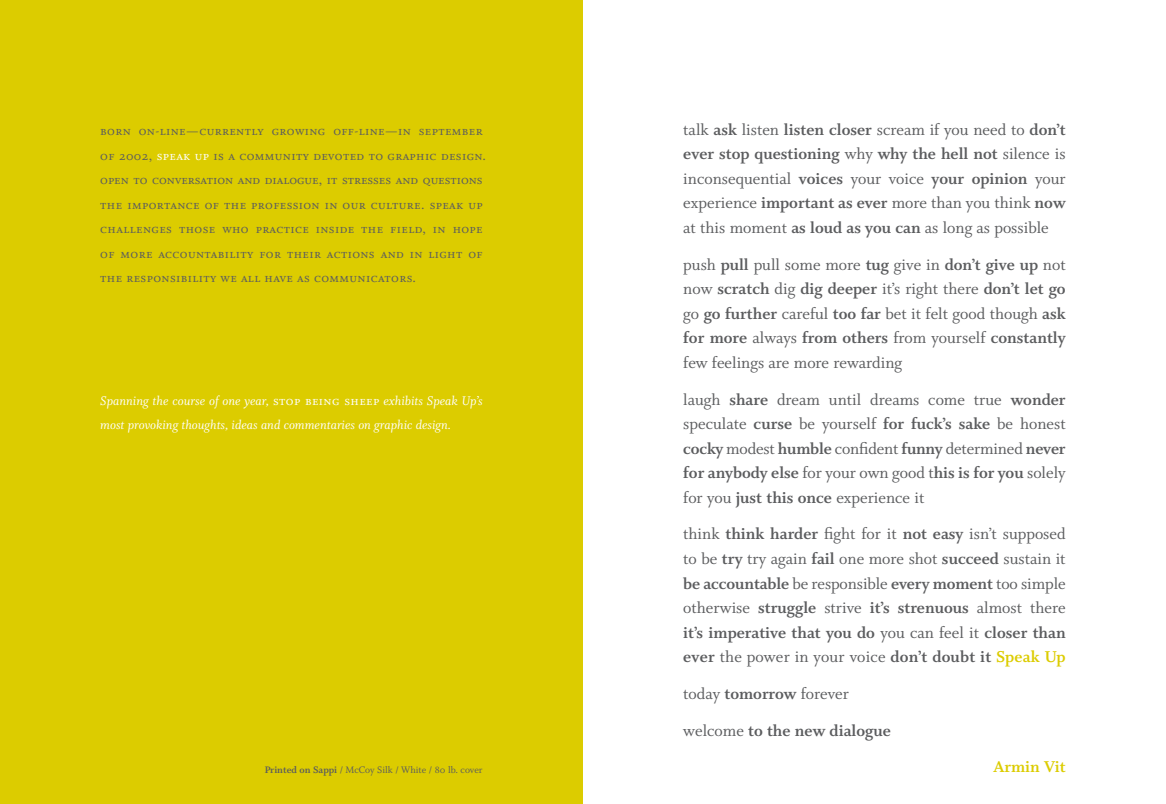
<style>
.page{position:relative;width:1166px;height:804px;background:#fff}
.page>*{position:absolute;margin:0;border:0;box-sizing:border-box;transform-origin:0 0}
.t1{font:17.5px/24.5px "Whitman Roman LF";color:#5b5c5e}
.t2{font:17.5px "Whitman Bold Os F";color:#5b5c5e}
.t3{font:17.5px "Whitman Bold Os F";color:#dccc00}
.t4{font:14px/24.5px "Whitman Small Caps Os F";letter-spacing:.025em;color:#5b5c5e}
.t5{font:14px/24.5px "Whitman Italic Os F";color:#fff}
.t6{font:10.5px "Whitman Roman Os F";color:#5b5c5e}
.s1{color:#fff}
.s2{font-family:"Whitman Small Caps Os F"}
.s3{font-family:"Whitman Bold Os F"}
.s4{font-family:"Whitman Roman LF"}
.s5{font-family:"Whitman Bold Os F";color:#dccc00}
</style>
<div class="page">
<div style="left:0;top:0;width:583px;height:803px;background:#dccc00"></div>
<p class="t4" style="left:100px;top:118px;width:387px">born on-line—currently growing off-line—in september of 2002, <span class="s1">speak up</span> is a community devoted to graphic design. open to conversation and dialogue, it stresses and questions the importance of the profession in our culture. speak up challenges those who practice inside the field, in hope of more accountability for their actions and in light of the responsibility we all have as communicators.</p>
<p class="t5" style="left:100px;top:389px;width:384px">Spanning the course of one year, <span class="s2">stop being sheep</span> exhibits Speak Up’s most provoking thoughts, ideas and commentaries on graphic design.</p>
<p class="t6" style="left:265px;top:765px;width:219px"><span class="s3">Printed on Sappi</span> / McCoy Silk / White / 80 lb. cover</p>
<p class="t1" style="left:683px;top:119px;width:384px">talk <span class="s3">ask</span> listen <span class="s3">listen closer</span> scream if you need to <span class="s3">don’t</span></p>
<p class="t2" style="left:683px;top:147px;width:384px">ever stop questioning <span class="s4">why</span> why the hell not <span class="s4">silence is</span></p>
<p class="t1" style="left:683px;top:168px;width:384px;text-align:justify">inconsequential <span class="s3">voices</span> your voice <span class="s3">your opinion</span> your experience <span class="s3">important as ever</span> more than you think <span class="s3">now </span>at this moment <span class="s3">as loud as you can</span> as long as possible</p>
<p class="t1" style="left:683px;top:254px;width:384px">push <span class="s3">pull</span> pull some more <span class="s3">tug</span> give in <span class="s3">don’t give up</span> not</p>
<p class="t2" style="left:683px;top:282px;width:384px"><span class="s4">now</span> scratch <span class="s4">dig</span> dig deeper <span class="s4">it’s right there</span> don’t let go</p>
<p class="t1" style="left:683px;top:303px;width:384px">go <span class="s3">go further</span> careful <span class="s3">too far</span> bet it felt good though <span class="s3">ask</span></p>
<p class="t2" style="left:683px;top:331px;width:384px">for more <span class="s4">always</span> from others <span class="s4">from yourself</span> constantly</p>
<p class="t1" style="left:683px;top:346px;width:384px;line-height:36.8px">few feelings are more rewarding<br>laugh <span class="s3">share</span> dream until dreams come true <span class="s3">wonder</span></p>
<p class="t1" style="left:683px;top:413px;width:384px">speculate <span class="s3">curse</span> be yourself <span class="s3">for fuck’s sake</span> be honest <span class="s3">cocky</span> modest <span class="s3">humble</span> confident <span class="s3">funny</span> determined <span class="s3">never</span></p>
<p class="t2" style="left:683px;top:466px;width:384px">for anybody else <span class="s4">for your own good t</span>his is for you <span class="s4">solely</span></p>
<p class="t1" style="left:683px;top:480px;width:384px;line-height:36.8px">for you <span class="s3">just this once</span> experience it<br>think <span class="s3">think harder</span> fight for it <span class="s3">not easy</span> isn’t supposed</p>
<p class="t1" style="left:683px;top:548px;width:384px">to be <span class="s3">try</span> try again <span class="s3">fail</span> one more shot <span class="s3">succeed</span> sustain it</p>
<p class="t2" style="left:683px;top:576px;width:384px">be accountable <span class="s4">be responsible</span> every moment <span class="s4">too simple</span></p>
<p class="t1" style="left:683px;top:597px;width:384px">otherwise <span class="s3">struggle</span> strive <span class="s3">it’s strenuous</span> almost there</p>
<p class="t2" style="left:683px;top:625px;width:384px">it’s imperative that you do <span class="s4">you can feel it</span> closer than</p>
<p class="t1" style="left:683px;top:640px;width:384px;line-height:36.8px"><span class="s3">ever</span> the power in your voice <span class="s3">don’t doubt it</span> <span class="s5">Speak Up </span>today <span class="s3">tomorrow</span> forever</p>
<p class="t2" style="left:683px;top:723px;width:209px"><span class="s4">welcome</span> to the new dialogue</p>
<p class="t3" style="left:993px;top:760px;width:74px">Armin Vit</p>
</div>
